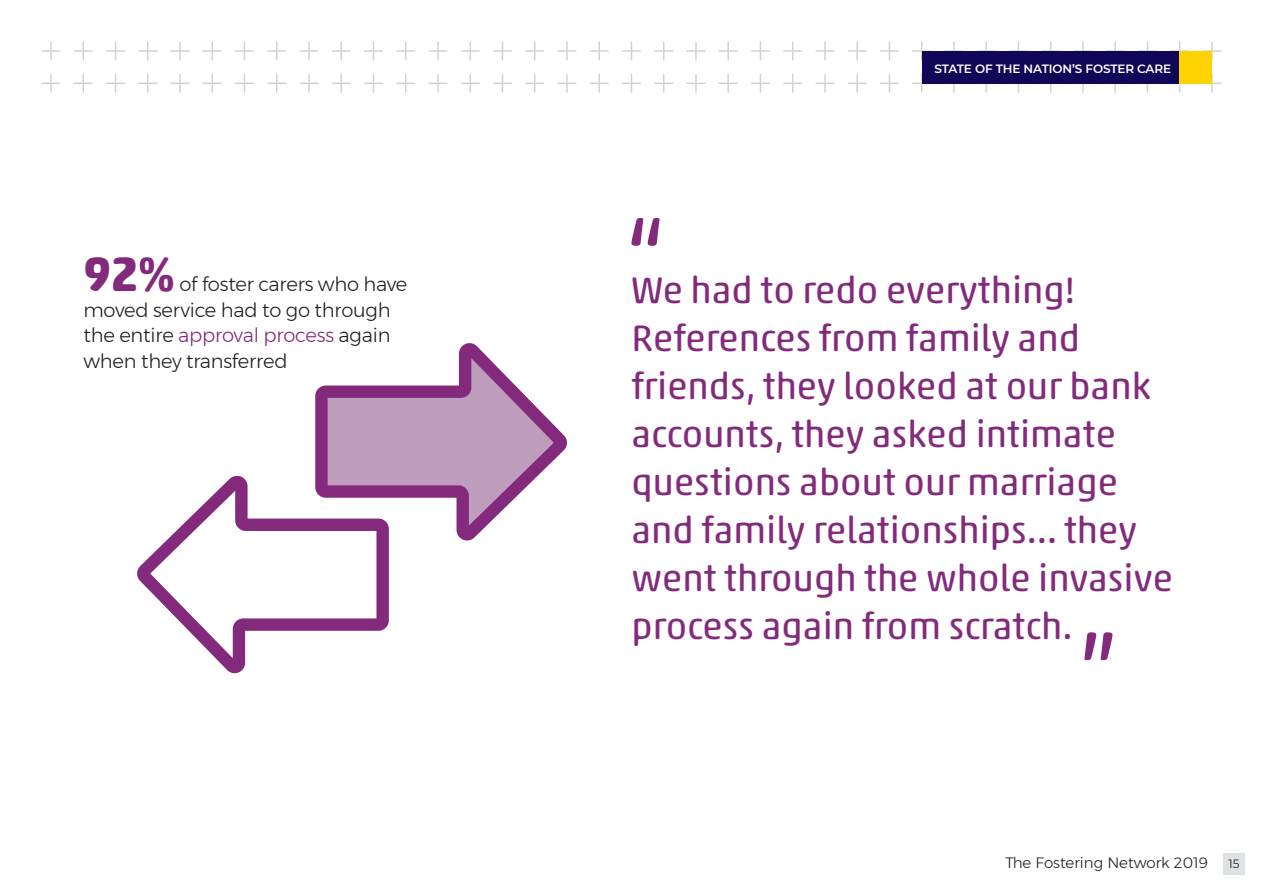
<style>
.page{position:relative;width:1263px;height:893px;background:#fff}
.page>*{position:absolute;margin:0;border:0;box-sizing:border-box;transform-origin:0 0}
.t1{font:700 48px "Akko Rounded Pro";color:#832a7c}
.t2{font:37.5px/48px "Akko Rounded Pro";color:#832a7c}
.t3{font:300 19.5px/25.5px "Montserrat";letter-spacing:-.01em;color:#231f20}
.t4{font:300 15px "Montserrat";color:#231f20}
.t5{font:600 12px "Montserrat";letter-spacing:-.01em;color:#fff}
.t6{font:12px "Montserrat";color:#231f20}
.s1{color:#832a7c}
</style>
<div class="page">
<svg style="left:42px;top:42px;width:18px;height:18px"></svg>
<svg style="left:74px;top:42px;width:18px;height:18px"></svg>
<svg style="left:107px;top:42px;width:17px;height:18px"></svg>
<svg style="left:139px;top:42px;width:18px;height:18px"></svg>
<svg style="left:171px;top:42px;width:18px;height:18px"></svg>
<svg style="left:203px;top:42px;width:18px;height:18px"></svg>
<svg style="left:236px;top:42px;width:17px;height:18px"></svg>
<svg style="left:268px;top:42px;width:18px;height:18px"></svg>
<svg style="left:300px;top:42px;width:18px;height:18px"></svg>
<svg style="left:332px;top:42px;width:18px;height:18px"></svg>
<svg style="left:365px;top:42px;width:17px;height:18px"></svg>
<svg style="left:397px;top:42px;width:18px;height:18px"></svg>
<svg style="left:429px;top:42px;width:18px;height:18px"></svg>
<svg style="left:461px;top:42px;width:18px;height:18px"></svg>
<svg style="left:494px;top:42px;width:17px;height:18px"></svg>
<svg style="left:526px;top:42px;width:18px;height:18px"></svg>
<svg style="left:558px;top:42px;width:18px;height:18px"></svg>
<svg style="left:590px;top:42px;width:18px;height:18px"></svg>
<svg style="left:623px;top:42px;width:17px;height:18px"></svg>
<svg style="left:655px;top:42px;width:18px;height:18px"></svg>
<svg style="left:687px;top:42px;width:18px;height:18px"></svg>
<svg style="left:719px;top:42px;width:18px;height:18px"></svg>
<svg style="left:751px;top:42px;width:18px;height:18px"></svg>
<svg style="left:784px;top:42px;width:17px;height:18px"></svg>
<svg style="left:816px;top:42px;width:18px;height:18px"></svg>
<svg style="left:848px;top:42px;width:18px;height:18px"></svg>
<svg style="left:880px;top:42px;width:18px;height:18px"></svg>
<svg style="left:913px;top:42px;width:17px;height:18px"></svg>
<svg style="left:945px;top:42px;width:18px;height:9px"></svg>
<svg style="left:977px;top:42px;width:18px;height:9px"></svg>
<svg style="left:1009px;top:42px;width:18px;height:9px"></svg>
<svg style="left:1042px;top:42px;width:17px;height:9px"></svg>
<svg style="left:1074px;top:42px;width:18px;height:9px"></svg>
<svg style="left:1106px;top:42px;width:18px;height:9px"></svg>
<svg style="left:1138px;top:42px;width:18px;height:9px"></svg>
<svg style="left:1171px;top:42px;width:17px;height:9px"></svg>
<svg style="left:1203px;top:42px;width:18px;height:18px"></svg>
<svg style="left:42px;top:74px;width:18px;height:18px"></svg>
<svg style="left:74px;top:74px;width:18px;height:18px"></svg>
<svg style="left:107px;top:74px;width:17px;height:18px"></svg>
<svg style="left:139px;top:74px;width:18px;height:18px"></svg>
<svg style="left:171px;top:74px;width:18px;height:18px"></svg>
<svg style="left:203px;top:74px;width:18px;height:18px"></svg>
<svg style="left:236px;top:74px;width:17px;height:18px"></svg>
<svg style="left:268px;top:74px;width:18px;height:18px"></svg>
<svg style="left:300px;top:74px;width:18px;height:18px"></svg>
<svg style="left:332px;top:74px;width:18px;height:18px"></svg>
<svg style="left:365px;top:74px;width:17px;height:18px"></svg>
<svg style="left:397px;top:74px;width:18px;height:18px"></svg>
<svg style="left:429px;top:74px;width:18px;height:18px"></svg>
<svg style="left:461px;top:74px;width:18px;height:18px"></svg>
<svg style="left:494px;top:74px;width:17px;height:18px"></svg>
<svg style="left:526px;top:74px;width:18px;height:18px"></svg>
<svg style="left:558px;top:74px;width:18px;height:18px"></svg>
<svg style="left:590px;top:74px;width:18px;height:18px"></svg>
<svg style="left:623px;top:74px;width:17px;height:18px"></svg>
<svg style="left:655px;top:74px;width:18px;height:18px"></svg>
<svg style="left:687px;top:74px;width:18px;height:18px"></svg>
<svg style="left:719px;top:74px;width:18px;height:18px"></svg>
<svg style="left:751px;top:74px;width:18px;height:18px"></svg>
<svg style="left:784px;top:74px;width:17px;height:18px"></svg>
<svg style="left:816px;top:74px;width:18px;height:18px"></svg>
<svg style="left:848px;top:74px;width:18px;height:18px"></svg>
<svg style="left:880px;top:74px;width:18px;height:18px"></svg>
<svg style="left:913px;top:74px;width:17px;height:18px"></svg>
<svg style="left:945px;top:83px;width:18px;height:9px"></svg>
<svg style="left:977px;top:83px;width:18px;height:9px"></svg>
<svg style="left:1009px;top:83px;width:18px;height:9px"></svg>
<svg style="left:1042px;top:83px;width:17px;height:9px"></svg>
<svg style="left:1074px;top:83px;width:18px;height:9px"></svg>
<svg style="left:1106px;top:83px;width:18px;height:9px"></svg>
<svg style="left:1138px;top:83px;width:18px;height:9px"></svg>
<svg style="left:1171px;top:83px;width:17px;height:9px"></svg>
<svg style="left:1203px;top:74px;width:18px;height:18px"></svg>
<svg style="left:315px;top:343px;width:252px;height:197px"></svg>
<svg style="left:137px;top:475px;width:252px;height:198px"></svg>
<div style="left:922px;top:51px;width:258px;height:32px;background:#110658"></div>
<div style="left:1180px;top:51px;width:32px;height:32px;background:#fed304"></div>
<div style="left:1223px;top:853px;width:22px;height:22px;background:#dfe2e5"></div>
<svg style="left:631px;top:218px;width:28px;height:28px"></svg>
<svg style="left:1084px;top:632px;width:28px;height:28px"></svg>
<p class="t1" style="left:83px;top:244px;width:93px">92%</p>
<p class="t3" style="left:83px;top:271px;width:325px;text-indent:96px">of foster carers who have moved service had to go through the entire <span class="s1">approval process</span> again when they transferred</p>
<p class="t5" style="left:934px;top:60px;width:238px">STATE OF THE NATION’S FOSTER CARE</p>
<p class="t2" style="left:631px;top:266px;width:543px">We had to redo everything!<br>References from family and friends, they looked at our bank accounts, they asked intimate questions about our marriage and family relationships… they went through the whole invasive process again from scratch.</p>
<p class="t4" style="left:1005px;top:851px;width:204px">The Fostering Network 2019</p>
<p class="t6" style="left:1228px;top:855px;width:13px">15</p>
</div>
